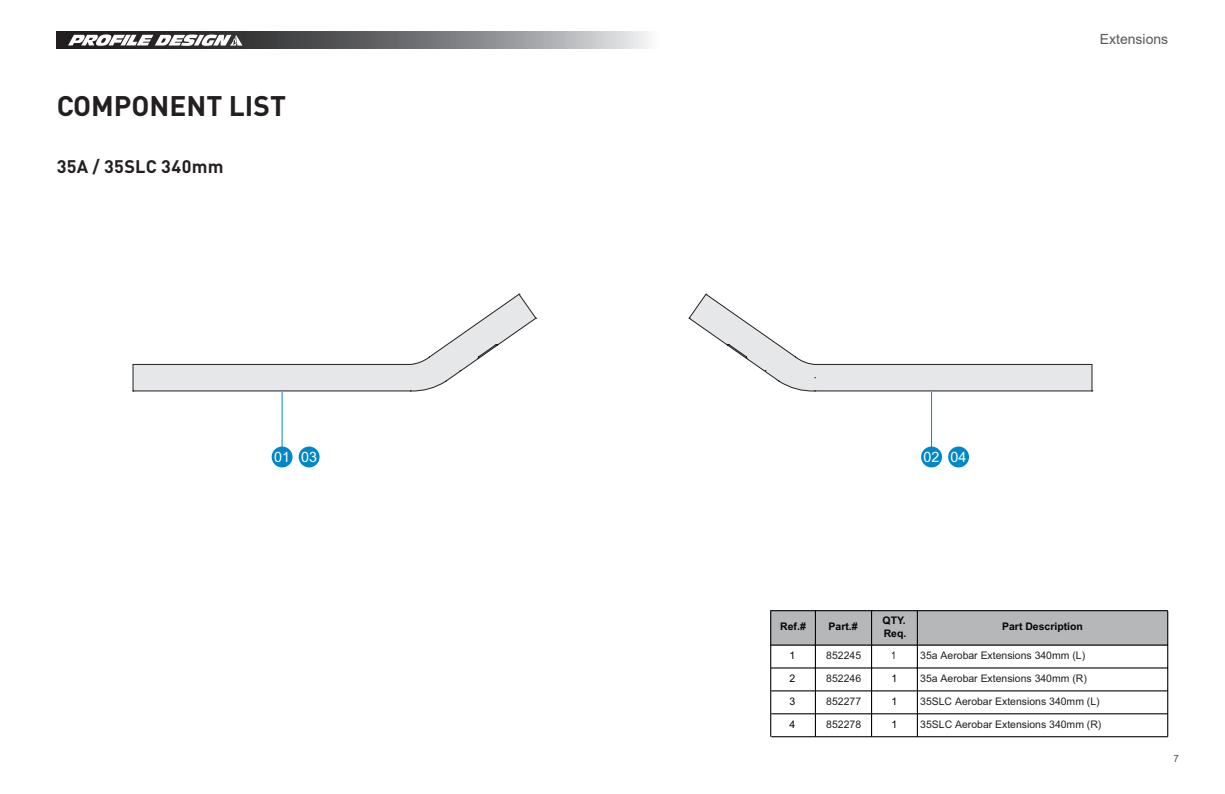
<style>
.page{position:relative;width:1225px;height:794px;background:#fff}
.page>*{position:absolute;margin:0;border:0;box-sizing:border-box;transform-origin:0 0}
.Page_Title{font:700 28px "DIN Pro";color:#231f20}
.t1{font:700 18px "DIN Pro";letter-spacing:.02em;color:#231f20}
.t2{font:14.4px "Arial";color:#fff}
.t3{font:14px "Arial";color:#57585a}
.t4{font:10.4px "Arial";color:#231f20}
.t5{font:700 10.4px/12.6px "Arial";color:#030303}
.t6{font:10.4px "Arial";color:#030303}
.t7{font:10.4px "Arial";color:#030303;scale:.77 1}
.t8{font:10px "Arial";color:#57585a}
</style>
<div class="page">
<svg style="left:57px;top:32px;width:592px;height:17px"></svg>
<svg style="left:68px;top:34px;width:174px;height:12px"></svg>
<hr style="left:282px;top:392px;width:1px;height:58px;background:#0087c7">
<div style="left:272px;top:446px;width:20px;height:21px;background:#0087c7;border-radius:50%"></div>
<div style="left:299px;top:446px;width:20px;height:21px;background:#0087c7;border-radius:50%"></div>
<svg style="left:133px;top:294px;width:403px;height:97px"></svg>
<hr style="left:931px;top:392px;width:1px;height:58px;background:#0087c7">
<div style="left:921px;top:446px;width:21px;height:21px;background:#0087c7;border-radius:50%"></div>
<div style="left:948px;top:446px;width:21px;height:21px;background:#0087c7;border-radius:50%"></div>
<svg style="left:689px;top:294px;width:403px;height:97px"></svg>
<div style="left:770px;top:610px;width:397px;height:35px;background:#b6b7b9"></div>
<hr style="left:770px;top:610px;width:1px;height:126px;background:#030303">
<hr style="left:815px;top:610px;width:1px;height:126px;background:#030303">
<hr style="left:871px;top:610px;width:1px;height:126px;background:#030303">
<hr style="left:917px;top:610px;width:1px;height:126px;background:#030303">
<hr style="left:1167px;top:611px;width:1px;height:125px;background:#030303">
<hr style="left:771px;top:610px;width:396px;height:1px;background:#030303">
<hr style="left:771px;top:644px;width:396px;height:1px;background:#030303">
<hr style="left:771px;top:667px;width:396px;height:1px;background:#030303">
<hr style="left:771px;top:690px;width:396px;height:1px;background:#030303">
<hr style="left:771px;top:713px;width:396px;height:1px;background:#030303">
<hr style="left:771px;top:736px;width:396px;height:1px;background:#030303">
<p class="Page_Title" style="left:57px;top:86px;width:231px">COMPONENT LIST</p>
<p class="t1" style="left:57px;top:154px;width:168px">35A / 35SLC 340mm</p>
<p class="t2" style="left:274px;top:447px;width:44px">01 03</p>
<p class="t2" style="left:923px;top:447px;width:44px">02 04</p>
<h3 class="t3" style="left:1099px;top:29px;width:70px">Extensions</h3>
<p class="t5" style="left:882px;top:614px;width:25px">QTY.<br>Req.</p>
<p class="t5" style="left:780px;top:620px;width:27px">Ref.#</p>
<p class="t5" style="left:828px;top:620px;width:31px">Part.#</p>
<p class="t5" style="left:1002px;top:620px;width:82px">Part Description</p>
<p class="t6" style="left:789px;top:648px;width:7px">1</p>
<p class="t4" style="left:826px;top:648px;width:36px">852245</p>
<p class="t4" style="left:920px;top:648px;width:166px">35a Aerobar Extensions 340mm (L)</p>
<p class="t6" style="left:789px;top:671px;width:7px">2</p>
<p class="t4" style="left:826px;top:671px;width:36px">852246</p>
<p class="t4" style="left:920px;top:671px;width:168px">35a Aerobar Extensions 340mm (R)</p>
<p class="t6" style="left:789px;top:694px;width:7px">3</p>
<p class="t4" style="left:826px;top:694px;width:36px">852277</p>
<p class="t4" style="left:920px;top:694px;width:181px">35SLC Aerobar Extensions 340mm (L)</p>
<p class="t6" style="left:789px;top:716px;width:7px">4</p>
<p class="t4" style="left:826px;top:716px;width:36px">852278</p>
<p class="t4" style="left:920px;top:716px;width:183px">35SLC Aerobar Extensions 340mm (R)</p>
<p class="t7" style="left:891px;top:648px;width:7px">1</p>
<p class="t6" style="left:891px;top:671px;width:7px">1</p>
<p class="t6" style="left:891px;top:694px;width:7px">1</p>
<p class="t6" style="left:891px;top:716px;width:7px">1</p>
<p class="t8" style="left:1173px;top:751px;width:7px">7</p>
</div>
